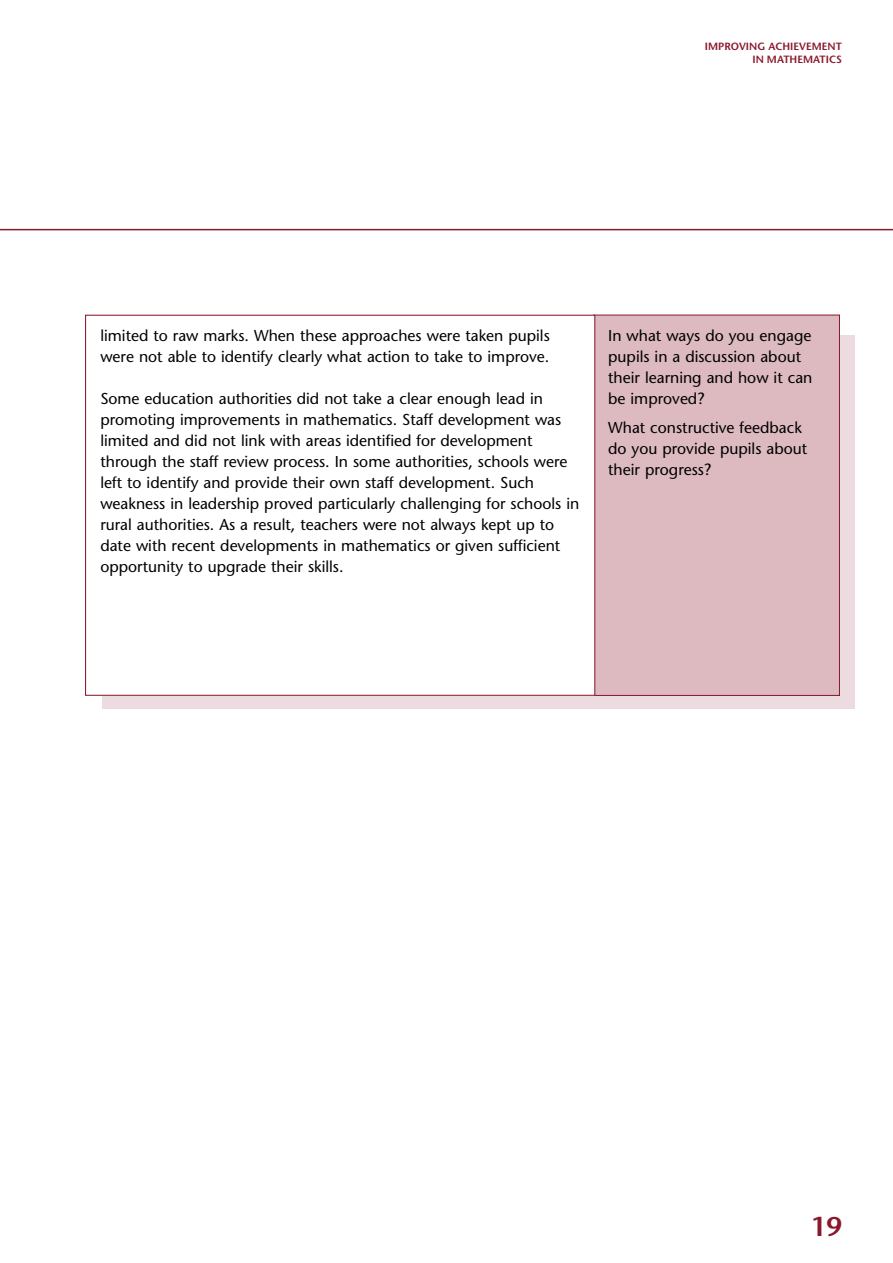
<style>
.page{position:relative;width:893px;height:1263px;background:#fff}
.page>*{position:absolute;margin:0;border:0;box-sizing:border-box;transform-origin:0 0}
.t1{font:600 27px "Stone Sans";color:#8a182d}
.t2{font:15.75px/21px "Stone Sans";color:#000}
.t3{font:600 10.5px/12.6px "Stone Sans";color:#8a182d;text-align:right}
</style>
<div class="page">
<hr style="left:0;top:229px;width:893px;height:1px;background:#8a182d">
<div style="left:102px;top:335px;width:753px;height:373px;background:#eddcdf"></div>
<div style="left:594px;top:315px;width:245px;height:380px;background:#dcbac0"></div>
<div style="left:86px;top:315px;width:509px;height:380px;background:#fff"></div>
<p class="t3" style="left:705px;top:41px;width:139px">IMPROVING ACHIEVEMENT<br>IN MATHEMATICS</p>
<p class="t2" style="left:100px;top:327px;width:451px">limited to raw marks. When these approaches were taken pupils were not able to identify clearly what action to take to improve.</p>
<p class="t2" style="left:100px;top:390px;width:480px">Some education authorities did not take a clear enough lead in promoting improvements in mathematics. Staff development was limited and did not link with areas identified for development through the staff review process. In some authorities, schools were left to identify and provide their own staff development. Such weakness in leadership proved particularly challenging for schools in rural authorities. As a result, teachers were not always kept up to date with recent developments in mathematics or given sufficient opportunity to upgrade their skills.</p>
<p class="t2" style="left:608px;top:327px;width:206px">In what ways do you engage pupils in a discussion about their learning and how it can be improved?</p>
<p class="t2" style="left:608px;top:419px;width:200px">What constructive feedback do you provide pupils about their progress?</p>
<h1 class="t1" style="left:811px;top:1216px;width:32px">19</h1>
</div>
